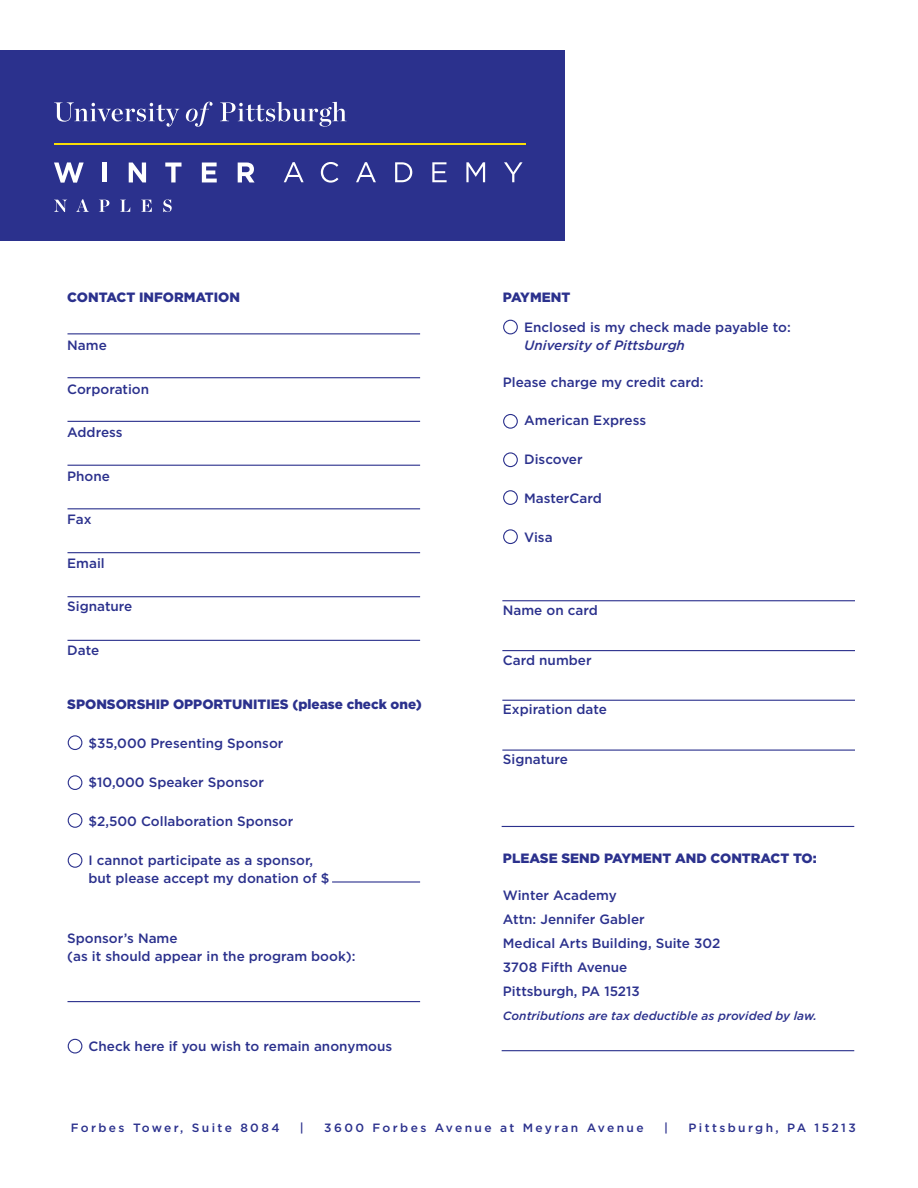
<style>
.page{position:relative;width:918px;height:1188px;background:#fff}
.page>*{position:absolute;margin:0;border:0;box-sizing:border-box;transform-origin:0 0}
.t1{font:500 13.5px/24px "Gotham";color:#2b318d}
.t2{font:900 13.5px "Gotham";color:#2b318d}
.t3{font:italic 500 13.5px "Gotham";color:#2b318d}
.t4{font:500 12px "Gotham";letter-spacing:.2em;color:#2b318d}
.t5{font:italic 500 12px "Gotham";color:#2b318d}
</style>
<div class="page">
<div style="left:68px;top:735px;width:14px;height:15px;border:1px solid #2b318d;border-radius:50%"></div>
<div style="left:68px;top:775px;width:14px;height:15px;border:1px solid #2b318d;border-radius:50%"></div>
<div style="left:68px;top:813px;width:14px;height:15px;border:1px solid #2b318d;border-radius:50%"></div>
<div style="left:68px;top:853px;width:14px;height:15px;border:1px solid #2b318d;border-radius:50%"></div>
<hr style="left:332px;top:881px;width:88px;height:2px;background:#2b318d">
<hr style="left:68px;top:1001px;width:352px;height:1px;background:#2b318d">
<div style="left:68px;top:1039px;width:14px;height:15px;border:1px solid #2b318d;border-radius:50%"></div>
<hr style="left:68px;top:333px;width:352px;height:1px;background:#2b318d">
<hr style="left:68px;top:377px;width:352px;height:1px;background:#2b318d">
<hr style="left:68px;top:421px;width:352px;height:1px;background:#2b318d">
<hr style="left:68px;top:465px;width:352px;height:1px;background:#2b318d">
<hr style="left:68px;top:508px;width:352px;height:1px;background:#2b318d">
<hr style="left:68px;top:552px;width:352px;height:1px;background:#2b318d">
<hr style="left:68px;top:596px;width:352px;height:1px;background:#2b318d">
<hr style="left:68px;top:640px;width:352px;height:1px;background:#2b318d">
<hr style="left:502px;top:600px;width:353px;height:1px;background:#2b318d">
<hr style="left:502px;top:650px;width:353px;height:1px;background:#2b318d">
<hr style="left:502px;top:700px;width:353px;height:1px;background:#2b318d">
<hr style="left:502px;top:750px;width:353px;height:1px;background:#2b318d">
<div style="left:503px;top:320px;width:15px;height:14px;border:1px solid #2b318d;border-radius:50%"></div>
<div style="left:503px;top:414px;width:15px;height:15px;border:1px solid #2b318d;border-radius:50%"></div>
<div style="left:503px;top:452px;width:15px;height:15px;border:1px solid #2b318d;border-radius:50%"></div>
<div style="left:503px;top:490px;width:15px;height:15px;border:1px solid #2b318d;border-radius:50%"></div>
<div style="left:503px;top:529px;width:15px;height:15px;border:1px solid #2b318d;border-radius:50%"></div>
<hr style="left:502px;top:1050px;width:352px;height:1px;background:#2b318d">
<hr style="left:502px;top:826px;width:352px;height:1px;background:#2b318d">
<div style="left:0;top:51px;width:565px;height:190px;background:#2b318d"></div>
<svg style="left:54px;top:162px;width:30px;height:21px"></svg>
<div style="left:102px;top:163px;width:5px;height:19px;background:#fff"></div>
<svg style="left:129px;top:163px;width:17px;height:19px"></svg>
<svg style="left:165px;top:163px;width:17px;height:19px"></svg>
<svg style="left:202px;top:163px;width:15px;height:19px"></svg>
<svg style="left:238px;top:163px;width:16px;height:19px"></svg>
<svg style="left:284px;top:162px;width:20px;height:20px"></svg>
<svg style="left:321px;top:162px;width:17px;height:21px"></svg>
<svg style="left:356px;top:162px;width:20px;height:20px"></svg>
<svg style="left:395px;top:162px;width:17px;height:20px"></svg>
<svg style="left:432px;top:162px;width:15px;height:20px"></svg>
<svg style="left:466px;top:162px;width:19px;height:20px"></svg>
<svg style="left:504px;top:162px;width:19px;height:20px"></svg>
<svg style="left:54px;top:102px;width:125px;height:25px"></svg>
<svg style="left:186px;top:102px;width:27px;height:25px"></svg>
<svg style="left:220px;top:102px;width:127px;height:25px"></svg>
<hr style="left:54px;top:143px;width:472px;height:2px;background:#f9dd07">
<svg style="left:54px;top:200px;width:13px;height:12px"></svg>
<svg style="left:76px;top:199px;width:13px;height:13px"></svg>
<svg style="left:99px;top:200px;width:10px;height:12px"></svg>
<svg style="left:120px;top:200px;width:10px;height:12px"></svg>
<svg style="left:141px;top:200px;width:11px;height:12px"></svg>
<svg style="left:163px;top:199px;width:9px;height:13px"></svg>
<p class="t2" style="left:67px;top:288px;width:174px">CONTACT INFORMATION</p>
<p class="t1" style="left:67px;top:333px;width:41px">Name</p>
<p class="t1" style="left:67px;top:377px;width:83px">Corporation</p>
<p class="t1" style="left:67px;top:420px;width:57px">Address</p>
<p class="t1" style="left:67px;top:464px;width:44px">Phone</p>
<p class="t1" style="left:67px;top:507px;width:26px">Fax</p>
<p class="t1" style="left:67px;top:551px;width:39px">Email</p>
<p class="t1" style="left:67px;top:594px;width:67px">Signature</p>
<p class="t1" style="left:67px;top:638px;width:33px">Date</p>
<p class="t2" style="left:67px;top:695px;width:356px">SPONSORSHIP OPPORTUNITIES (please check one)</p>
<p class="t1" style="left:89px;top:731px;width:196px">$35,000 Presenting Sponsor</p>
<p class="t1" style="left:89px;top:770px;width:177px">$10,000 Speaker Sponsor</p>
<p class="t1" style="left:89px;top:809px;width:206px">$2,500 Collaboration Sponsor</p>
<p class="t1" style="left:89px;top:851px;width:242px;line-height:18px">I cannot participate as a sponsor, but please accept my donation of $</p>
<p class="t1" style="left:67px;top:929px;width:290px;line-height:18px">Sponsor’s Name<br>(as it should appear in the program book):</p>
<p class="t1" style="left:89px;top:1034px;width:305px">Check here if you wish to remain anonymous</p>
<p class="t2" style="left:503px;top:288px;width:69px">PAYMENT</p>
<p class="t1" style="left:524px;top:315px;width:268px">Enclosed is my check made payable to:</p>
<p class="t3" style="left:524px;top:336px;width:162px">University of Pittsburgh</p>
<p class="t1" style="left:503px;top:370px;width:202px">Please charge my credit card:</p>
<p class="t1" style="left:524px;top:408px;width:123px">American Express</p>
<p class="t1" style="left:524px;top:447px;width:60px">Discover</p>
<p class="t1" style="left:524px;top:486px;width:79px">MasterCard</p>
<p class="t1" style="left:524px;top:525px;width:30px">Visa</p>
<p class="t1" style="left:503px;top:598px;width:96px">Name on card</p>
<p class="t1" style="left:503px;top:648px;width:90px">Card number</p>
<p class="t1" style="left:503px;top:697px;width:106px">Expiration date</p>
<p class="t1" style="left:503px;top:747px;width:67px">Signature</p>
<p class="t2" style="left:503px;top:849px;width:315px">PLEASE SEND PAYMENT AND CONTRACT TO:</p>
<p class="t1" style="left:503px;top:883px;width:219px">Winter Academy<br>Attn: Jennifer Gabler<br>Medical Arts Building, Suite 302<br>3708 Fifth Avenue<br>Pittsburgh, PA 15213</p>
<p class="t5" style="left:503px;top:1008px;width:316px">Contributions are tax deductible as provided by law.</p>
<p class="t4" style="left:71px;top:1120px;width:210px">Forbes Tower, Suite 8084</p>
<p class="t4" style="left:300px;top:1120px;width:5px">|</p>
<p class="t4" style="left:324px;top:1120px;width:321px">3600 Forbes Avenue at Meyran Avenue</p>
<p class="t4" style="left:664px;top:1120px;width:5px">|</p>
<p class="t4" style="left:688px;top:1120px;width:169px">Pittsburgh, PA 15213</p>
</div>
